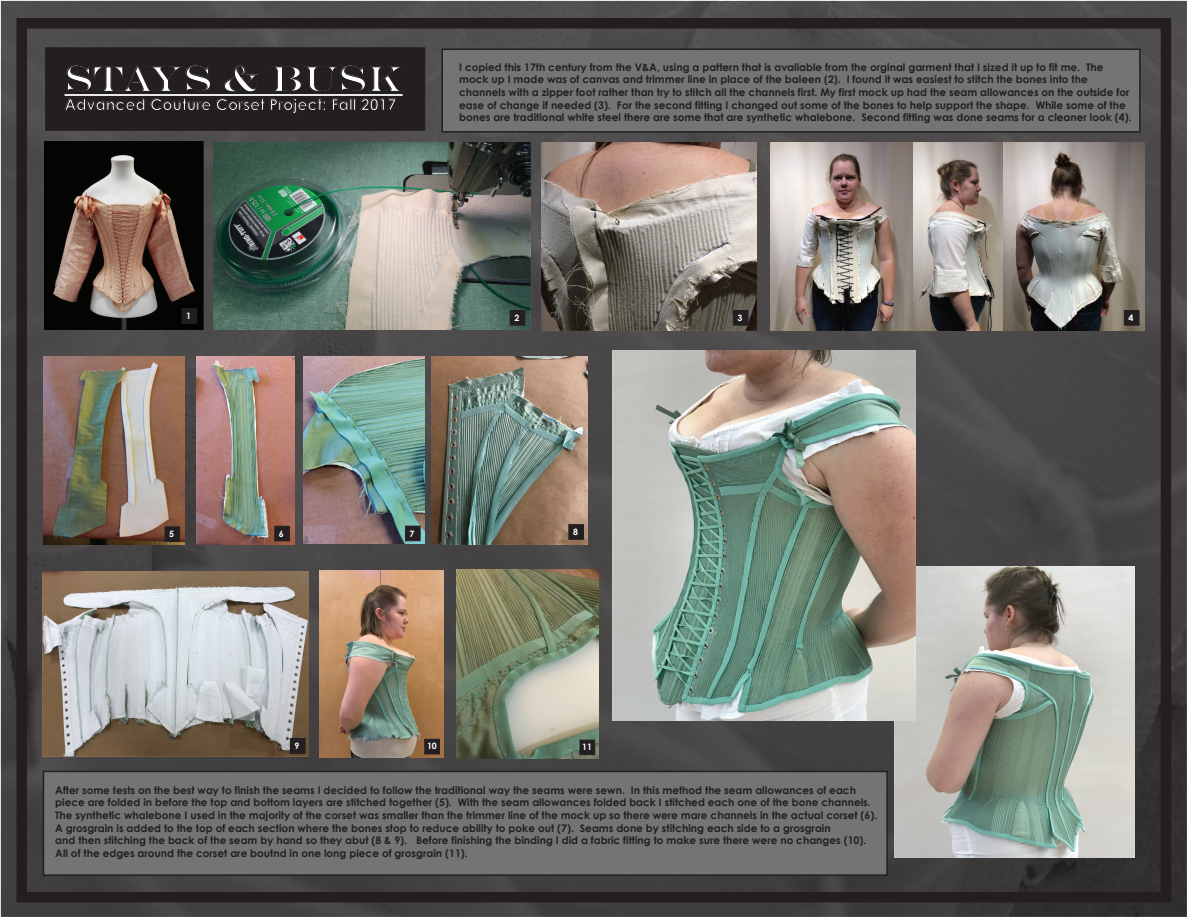
<style>
.page{position:relative;width:1188px;height:918px;background:#fff}
.page>*{position:absolute;margin:0;border:0;box-sizing:border-box;transform-origin:0 0}
.t1{font:36px "Engravers";color:#fff}
.t2{font:700 15.75px "Century Gothic";color:#fff}
.t3{font:700 10.5px/12.6px "Century Gothic";color:#231f20}
.t4{font:700 8.85px "Century Gothic";color:#fff}
</style>
<div class="page">
<img style="left:0;top:0;width:1187px;height:916px">
<div style="left:16px;top:18px;width:1155px;height:884px;border:10px solid #231f20"></div>
<div style="left:45px;top:47px;width:380px;height:84px;background:#231f20;border:1px solid #231f20"></div>
<hr style="left:65px;top:94px;width:338px;height:2px;background:#fff">
<div style="left:441px;top:49px;width:700px;height:84px;background:#747474;border:2px solid #231f20"></div>
<div style="left:43px;top:771px;width:845px;height:105px;background:#747474;border:2px solid #231f20"></div>
<img style="left:44px;top:142px;width:159px;height:187px">
<div style="left:182px;top:308px;width:15px;height:16px;background:#231f20"></div>
<img style="left:319px;top:570px;width:125px;height:188px">
<div style="left:424px;top:739px;width:16px;height:15px;background:#231f20;border:1px solid #231f20"></div>
<img style="left:42px;top:572px;width:267px;height:185px">
<div style="left:290px;top:738px;width:15px;height:16px;background:#231f20;border:1px solid #231f20"></div>
<img style="left:432px;top:356px;width:156px;height:189px">
<div style="left:568px;top:524px;width:16px;height:16px;background:#231f20;border:1px solid #231f20"></div>
<img style="left:303px;top:357px;width:122px;height:187px">
<div style="left:405px;top:526px;width:16px;height:15px;background:#231f20;border:1px solid #231f20"></div>
<img style="left:196px;top:357px;width:98px;height:188px">
<div style="left:274px;top:526px;width:16px;height:15px;background:#231f20;border:1px solid #231f20"></div>
<img style="left:44px;top:357px;width:141px;height:188px">
<div style="left:165px;top:526px;width:15px;height:16px;background:#231f20;border:1px solid #231f20"></div>
<img style="left:912px;top:143px;width:122px;height:188px">
<img style="left:771px;top:143px;width:141px;height:188px">
<img style="left:1004px;top:142px;width:141px;height:188px">
<div style="left:1124px;top:310px;width:15px;height:16px;background:#231f20;border:1px solid #231f20"></div>
<img style="left:542px;top:143px;width:214px;height:187px">
<div style="left:733px;top:310px;width:15px;height:16px;background:#231f20;border:1px solid #231f20"></div>
<img style="left:213px;top:143px;width:318px;height:187px">
<div style="left:510px;top:310px;width:15px;height:16px;background:#231f20;border:1px solid #231f20"></div>
<img style="left:457px;top:569px;width:142px;height:189px">
<div style="left:580px;top:740px;width:15px;height:15px;background:#231f20"></div>
<img style="left:895px;top:567px;width:240px;height:290px">
<img style="left:613px;top:351px;width:303px;height:369px">
<h1 class="t1" style="left:65px;top:58px;width:340px">STAYS &amp; BUSK</h1>
<h2 class="t2" style="left:65px;top:95px;width:333px">Advanced Couture Corset Project: Fall 2017</h2>
<p class="t3" style="left:459px;top:60px;width:674px">I copied this 17th century from the V&amp;A, using a pattern that is avaliable from the orginal garment that I sized it up to fit me. The mock up I made was of canvas and trimmer line in place of the baleen (2). I found it was easiest to stitch the bones into the channels with a zipper foot rather than try to stitch all the channels first. My first mock up had the seam allowances on the outside for ease of change if needed (3). For the second fitting I changed out some of the bones to help support the shape. While some of the bones are traditional white steel there are some that are synthetic whalebone. Second fitting was done seams for a cleaner look (4).</p>
<p class="t4" style="left:186px;top:310px;width:6px">1</p>
<p class="t4" style="left:514px;top:312px;width:6px">2</p>
<p class="t4" style="left:738px;top:312px;width:6px">3</p>
<p class="t4" style="left:1129px;top:312px;width:6px">4</p>
<p class="t4" style="left:169px;top:529px;width:6px">5</p>
<p class="t4" style="left:279px;top:528px;width:6px">6</p>
<p class="t4" style="left:410px;top:528px;width:6px">7</p>
<p class="t4" style="left:573px;top:526px;width:6px">8</p>
<p class="t4" style="left:295px;top:740px;width:6px">9</p>
<p class="t4" style="left:427px;top:741px;width:11px">10</p>
<p class="t4" style="left:582px;top:741px;width:11px">11</p>
<p class="t3" style="left:55px;top:783px;width:824px">After some tests on the best way to finish the seams I decided to follow the traditional way the seams were sewn. In this method the seam allowances of each piece are folded in before the top and bottom layers are stitched together (5). With the seam allowances folded back I stitched each one of the bone channels.<br>The synthetic whalebone I used in the majority of the corset was smaller than the trimmer line of the mock up so there were mare channels in the actual corset (6).<br>A grosgrain is added to the top of each section where the bones stop to reduce ability to poke out (7). Seams done by stitching each side to a grosgrain<br>and then stitching the back of the seam by hand so they abut (8 &amp; 9). Before finishing the binding I did a fabric fitting to make sure there were no changes (10).<br>All of the edges around the corset are boutnd in one long piece of grosgrain (11).</p>
</div>
